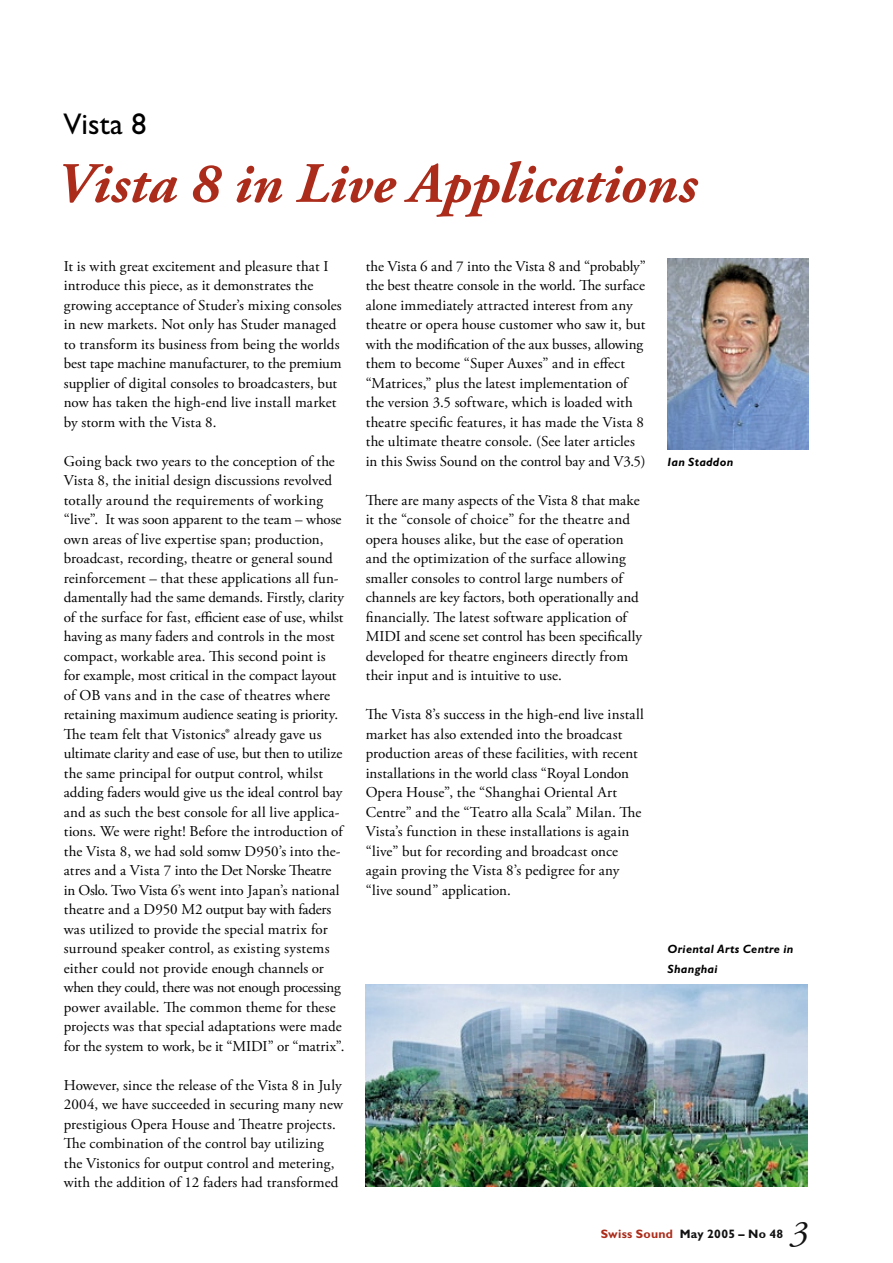
<style>
.page{position:relative;width:893px;height:1263px;background:#fff}
.page>*{position:absolute;margin:0;border:0;box-sizing:border-box;transform-origin:0 0}
.t1{font:italic 700 57px "Adobe Garamond Pro";color:#ab2c1b}
.t2{font:italic 36px "Adobe Garamond";color:#121213}
.t3{font:30px "Gill Sans";color:#000}
.t4{font:15px/19.5px "Adobe Garamond Pro";letter-spacing:.005em;color:#000}
.t5{font:700 12.3px "Gill Sans";letter-spacing:.02em;color:#121213}
.t6{font:italic 700 12px/19.5px "Gill Sans";letter-spacing:.02em;color:#000}
.s1{color:#ab2c1b}
</style>
<div class="page">
<img style="left:668px;top:258px;width:140px;height:192px">
<img style="left:366px;top:985px;width:442px;height:202px">
<h3 class="t3" style="left:64px;top:107px;width:84px">Vista 8</h3>
<h1 class="t1" style="left:55px;top:151px;width:643px">Vista 8 in Live Applications</h1>
<p class="t4" style="left:64px;top:257px;width:280px">It is with great excitement and pleasure that I introduce this piece, as it demonstrates the growing acceptance of Studer’s mixing consoles in new markets. Not only has Studer managed to transform its business from being the worlds best tape machine manufacturer, to the premium supplier of digital consoles to broadcasters, but now has taken the high-end live install market by storm with the Vista 8.</p>
<p class="t4" style="left:64px;top:452px;width:282px">Going back two years to the conception of the Vista 8, the initial design discussions revolved totally around the requirements of working “live”. It was soon apparent to the team – whose own areas of live expertise span; production, broadcast, recording, theatre or general sound reinforcement – that these applications all fun&shy;damentally had the same demands. Firstly, clarity of the surface for fast, efficient ease of use, whilst having as many faders and controls in the most compact, workable area. This second point is for example, most critical in the compact layout of OB vans and in the case of theatres where retaining maximum audience seating is priority.<br>The team felt that Vistonics® already gave us ultimate clarity and ease of use, but then to utilize the same principal for output control, whilst adding faders would give us the ideal control bay and as such the best console for all live applica&shy;tions. We were right! Before the introduction of the Vista 8, we had sold somw D950’s into the&shy;atres and a Vista 7 into the Det Norske Theatre in Oslo. Two Vista 6’s went into Japan’s national theatre and a D950 M2 output bay with faders was utilized to provide the special matrix for surround speaker control, as existing systems either could not provide enough channels or when they could, there was not enough processing power available. The common theme for these projects was that special adaptations were made for the system to work, be it “MIDI” or “matrix”.</p>
<p class="t4" style="left:64px;top:1076px;width:281px">However, since the release of the Vista 8 in July 2004, we have succeeded in securing many new prestigious Opera House and Theatre projects.<br>The combination of the control bay utilizing the Vistonics for output control and metering, with the addition of 12 faders had transformed</p>
<p class="t4" style="left:366px;top:257px;width:282px">the Vista 6 and 7 into the Vista 8 and “probably” the best theatre console in the world. The surface alone immediately attracted interest from any theatre or opera house customer who saw it, but with the modification of the aux busses, allowing them to become “Super Auxes” and in effect “Matrices,” plus the latest implementation of the version 3.5 software, which is loaded with theatre specific features, it has made the Vista 8 the ultimate theatre console. (See later articles in this Swiss Sound on the control bay and V3.5)</p>
<p class="t4" style="left:366px;top:491px;width:278px">There are many aspects of the Vista 8 that make it the “console of choice” for the theatre and opera houses alike, but the ease of operation and the optimization of the surface allowing smaller consoles to control large numbers of channels are key factors, both operationally and financially. The latest software application of MIDI and scene set control has been specifically developed for theatre engineers directly from their input and is intuitive to use.</p>
<p class="t4" style="left:366px;top:705px;width:280px">The Vista 8’s success in the high-end live install market has also extended into the broadcast production areas of these facilities, with recent installations in the world class “Royal London Opera House”, the “Shanghai Oriental Art Centre” and the “Teatro alla Scala” Milan. The Vista’s function in these installations is again “live” but for recording and broadcast once again proving the Vista 8’s pedigree for any “live sound” application.</p>
<p class="t6" style="left:668px;top:452px;width:67px">Ian Staddon</p>
<p class="t6" style="left:668px;top:940px;width:127px">Oriental Arts Centre in<br>Shanghai</p>
<p class="t5" style="left:601px;top:1227px;width:184px"><span class="s1">Swiss Sound</span> May 2005 – No 48</p>
<h2 class="t2" style="left:790px;top:1215px;width:19px">3</h2>
</div>
